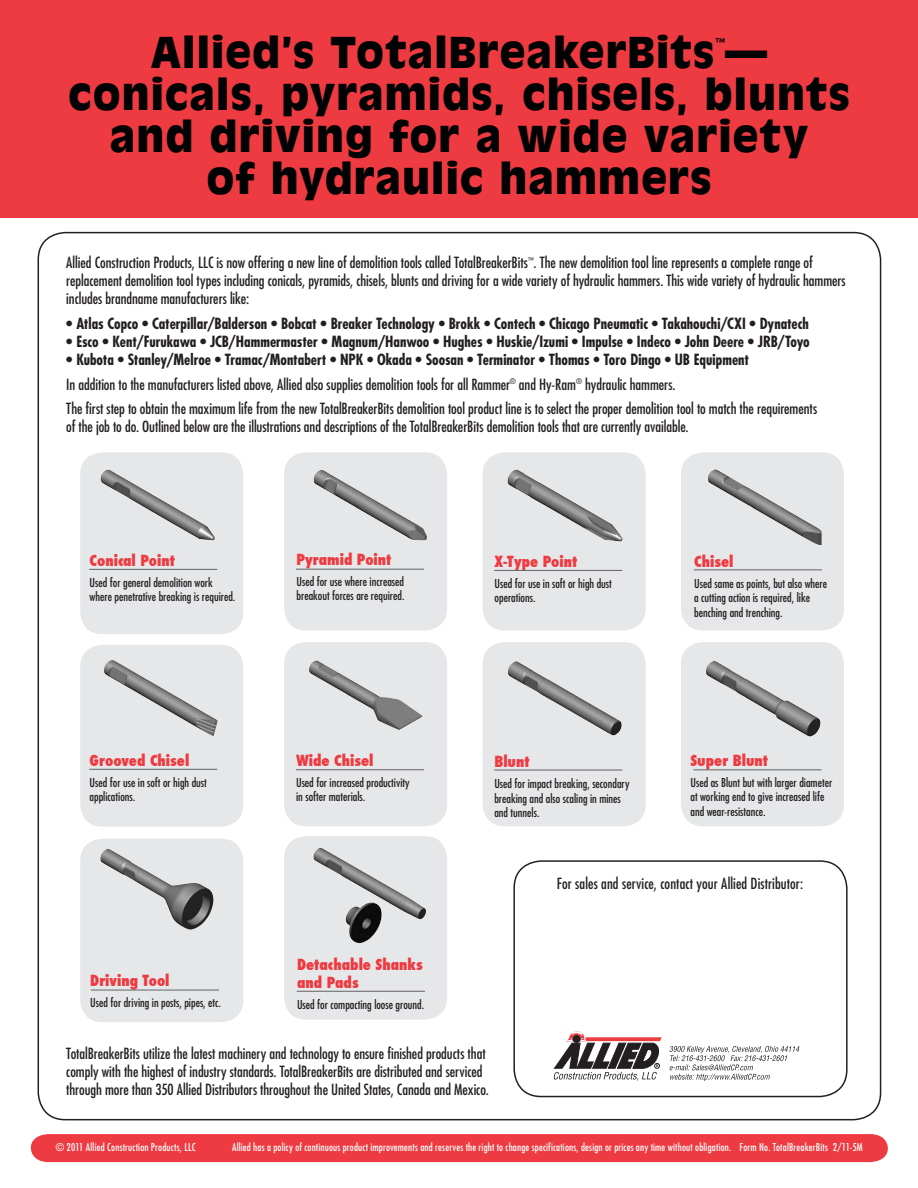
<style>
.page{position:relative;width:918px;height:1188px;background:#fff}
.page>*{position:absolute;margin:0;border:0;box-sizing:border-box;transform-origin:0 0}
.t1{font:900 42px/42px "Antique Olive";letter-spacing:.02em;color:#010203;text-align:center}
.t2{font:condensed 15px/18px "Futura";letter-spacing:-.005em;color:#231f20}
.t3{font:700 condensed 15px "Futura";color:#231f20}
.t4{font:800 condensed 15px/18px "Futura";color:#ee3a41}
.t5{font:condensed 12px/14.4px "Futura";color:#231f20}
.t6{font:condensed 10.5px "Futura";letter-spacing:.02em;color:#fff}
.t7{font:10.5px "Antique Olive";color:#010203}
.s1{font-weight:700}
</style>
<div class="page">
<div style="left:31px;top:1134px;width:857px;height:28px;background:#ee3a41"></div>
<div style="left:513px;top:860px;width:335px;height:237px;border:2px solid #231f20;border-radius:27px"></div>
<svg style="left:669px;top:1046px;width:130px;height:35px"></svg>
<svg style="left:554px;top:1031px;width:108px;height:50px"></svg>
<div style="left:572px;top:1035px;width:9px;height:8px;background:#231f20;border-radius:50%"></div>
<div style="left:0;top:0;width:918px;height:218px;background:#ee3a41"></div>
<div style="left:79px;top:451px;width:165px;height:184px;background:#e6e7e9;border-radius:23px"></div>
<div style="left:78px;top:450px;width:167px;height:186px;border:2px solid #fff;border-radius:23px"></div>
<div style="left:79px;top:644px;width:165px;height:184px;background:#e6e7e9;border-radius:23px"></div>
<div style="left:78px;top:643px;width:167px;height:186px;border:2px solid #fff;border-radius:23px"></div>
<div style="left:79px;top:838px;width:165px;height:185px;background:#e6e7e9;border-radius:23px"></div>
<div style="left:78px;top:837px;width:167px;height:187px;border:2px solid #fff;border-radius:23px"></div>
<div style="left:283px;top:835px;width:165px;height:186px;background:#e6e7e9;border-radius:23px"></div>
<div style="left:282px;top:834px;width:167px;height:188px;border:2px solid #fff;border-radius:23px"></div>
<div style="left:283px;top:451px;width:165px;height:181px;background:#e6e7e9;border-radius:23px"></div>
<div style="left:282px;top:450px;width:167px;height:183px;border:2px solid #fff;border-radius:23px"></div>
<div style="left:482px;top:451px;width:165px;height:181px;background:#e6e7e9;border-radius:23px"></div>
<div style="left:480px;top:450px;width:168px;height:183px;border:2px solid #fff;border-radius:23px"></div>
<div style="left:680px;top:451px;width:165px;height:181px;background:#e6e7e9;border-radius:23px"></div>
<div style="left:679px;top:450px;width:167px;height:183px;border:2px solid #fff;border-radius:23px"></div>
<div style="left:283px;top:641px;width:165px;height:186px;background:#e6e7e9;border-radius:23px"></div>
<div style="left:282px;top:640px;width:167px;height:188px;border:2px solid #fff;border-radius:23px"></div>
<div style="left:482px;top:641px;width:165px;height:186px;background:#e6e7e9;border-radius:23px"></div>
<div style="left:480px;top:640px;width:168px;height:188px;border:2px solid #fff;border-radius:23px"></div>
<div style="left:680px;top:641px;width:165px;height:186px;background:#e6e7e9;border-radius:23px"></div>
<div style="left:679px;top:640px;width:167px;height:188px;border:2px solid #fff;border-radius:23px"></div>
<img style="left:314px;top:848px;width:112px;height:95px">
<img style="left:508px;top:661px;width:114px;height:75px">
<img style="left:708px;top:469px;width:114px;height:76px">
<img style="left:100px;top:849px;width:114px;height:81px">
<img style="left:104px;top:660px;width:114px;height:76px">
<img style="left:314px;top:470px;width:113px;height:70px">
<img style="left:706px;top:661px;width:115px;height:75px">
<img style="left:309px;top:661px;width:114px;height:69px">
<img style="left:507px;top:470px;width:116px;height:71px">
<img style="left:100px;top:470px;width:115px;height:70px">
<hr style="left:89px;top:569px;width:128px;height:1px;background:#636366">
<hr style="left:296px;top:769px;width:128px;height:1px;background:#636366">
<hr style="left:296px;top:569px;width:128px;height:1px;background:#636366">
<hr style="left:494px;top:770px;width:128px;height:1px;background:#636366">
<hr style="left:494px;top:570px;width:128px;height:1px;background:#636366">
<hr style="left:693px;top:769px;width:129px;height:1px;background:#636366">
<hr style="left:694px;top:569px;width:128px;height:1px;background:#636366">
<hr style="left:91px;top:990px;width:128px;height:1px;background:#636366">
<hr style="left:89px;top:769px;width:128px;height:1px;background:#636366">
<hr style="left:297px;top:991px;width:128px;height:1px;background:#636366">
<h1 class="t1" style="left:151px;top:30px;width:618px">Allied’s TotalBreakerBits —</h1>
<p class="t7" style="left:715px;top:36px;width:12px">™</p>
<h1 class="t1" style="left:68px;top:72px;width:783px">conicals, pyramids, chisels, blunts and driving for a wide variety<br>of hydraulic hammers</h1>
<p class="t2" style="left:66px;top:253px;width:781px">Allied Construction Products, LLC is now offering a new line of demolition tools called TotalBreakerBits<sup>™</sup>. The new demolition tool line represents a complete range of replacement demolition tool types including conicals, pyramids, chisels, blunts and driving for a wide variety of hydraulic hammers. This wide variety of hydraulic hammers includes brandname manufacturers like:</p>
<p class="t3" style="left:66px;top:314px;width:744px">• Atlas Copco • Caterpillar/Balderson • Bobcat • Breaker Technology • Brokk • Contech • Chicago Pneumatic • Takahouchi/CXI • Dynatech</p>
<p class="t3" style="left:66px;top:332px;width:745px">• Esco • Kent/Furukawa • JCB/Hammermaster • Magnum/Hanwoo • Hughes • Huskie/Izumi • Impulse • Indeco • John Deere • JRB/Toyo</p>
<p class="t2" style="left:66px;top:347px;width:752px;line-height:24.8px"><span class="s1">• Kubota • Stanley/Melroe • Tramac/Montabert • NPK • Okada • Soosan • Terminator • Thomas • Toro Dingo • UB Equipment<br></span>In addition to the manufacturers listed above, Allied also supplies demolition tools for all Rammer<sup>®</sup> and Hy-Ram<sup>®</sup> hydraulic hammers.<br>The first step to obtain the maximum life from the new TotalBreakerBits demolition tool product line is to select the proper demolition tool to match the requirements</p>
<p class="t2" style="left:66px;top:417px;width:624px">of the job to do. Outlined below are the illustrations and descriptions of the TotalBreakerBits demolition tools that are currently available.</p>
<p class="t4" style="left:90px;top:551px;width:87px">Conical Point</p>
<p class="t5" style="left:90px;top:575px;width:147px">Used for general demolition work where penetrative breaking is required.</p>
<p class="t4" style="left:90px;top:751px;width:101px">Grooved Chisel</p>
<p class="t5" style="left:90px;top:775px;width:119px">Used for use in soft or high dust applications.</p>
<p class="t4" style="left:297px;top:550px;width:96px">Pyramid Point</p>
<p class="t5" style="left:297px;top:574px;width:109px">Used for use where increased breakout forces are required.</p>
<p class="t4" style="left:296px;top:751px;width:79px">Wide Chisel</p>
<p class="t5" style="left:296px;top:775px;width:115px">Used for increased productivity in softer materials.</p>
<p class="t4" style="left:90px;top:971px;width:81px">Driving Tool</p>
<p class="t5" style="left:90px;top:995px;width:132px">Used for driving in posts, pipes, etc.</p>
<p class="t4" style="left:297px;top:956px;width:127px">Detachable Shanks and Pads</p>
<p class="t5" style="left:297px;top:997px;width:129px">Used for compacting loose ground.</p>
<p class="t4" style="left:495px;top:552px;width:84px">X-Type Point</p>
<p class="t5" style="left:495px;top:576px;width:119px">Used for use in soft or high dust operations.</p>
<p class="t4" style="left:494px;top:753px;width:37px">Blunt</p>
<p class="t5" style="left:494px;top:776px;width:137px">Used for impact breaking, secondary breaking and also scaling in mines and tunnels.</p>
<p class="t4" style="left:694px;top:552px;width:41px">Chisel</p>
<p class="t5" style="left:694px;top:576px;width:134px">Used same as points, but also where a cutting action is required, like benching and trenching.</p>
<p class="t4" style="left:690px;top:751px;width:79px">Super Blunt</p>
<p class="t5" style="left:690px;top:775px;width:143px">Used as Blunt but with larger diameter at working end to give increased life and wear-resistance.</p>
<p class="t2" style="left:557px;top:874px;width:248px">For sales and service, contact your Allied Distributor:</p>
<p class="t2" style="left:66px;top:1044px;width:424px">TotalBreakerBits utilize the latest machinery and technology to ensure finished products that comply with the highest of industry standards. TotalBreakerBits are distributed and serviced through more than 350 Allied Distributors throughout the United States, Canada and Mexico.</p>
<p class="t6" style="left:56px;top:1141px;width:141px">© 2011 Allied Construction Products, LLC</p>
<p class="t6" style="left:232px;top:1141px;width:632px">Allied has a policy of continuous product improvements and reserves the right to change specifications, design or prices any time without obligation. Form No. TotalBreakerBits 2/11-5M</p>
</div>
